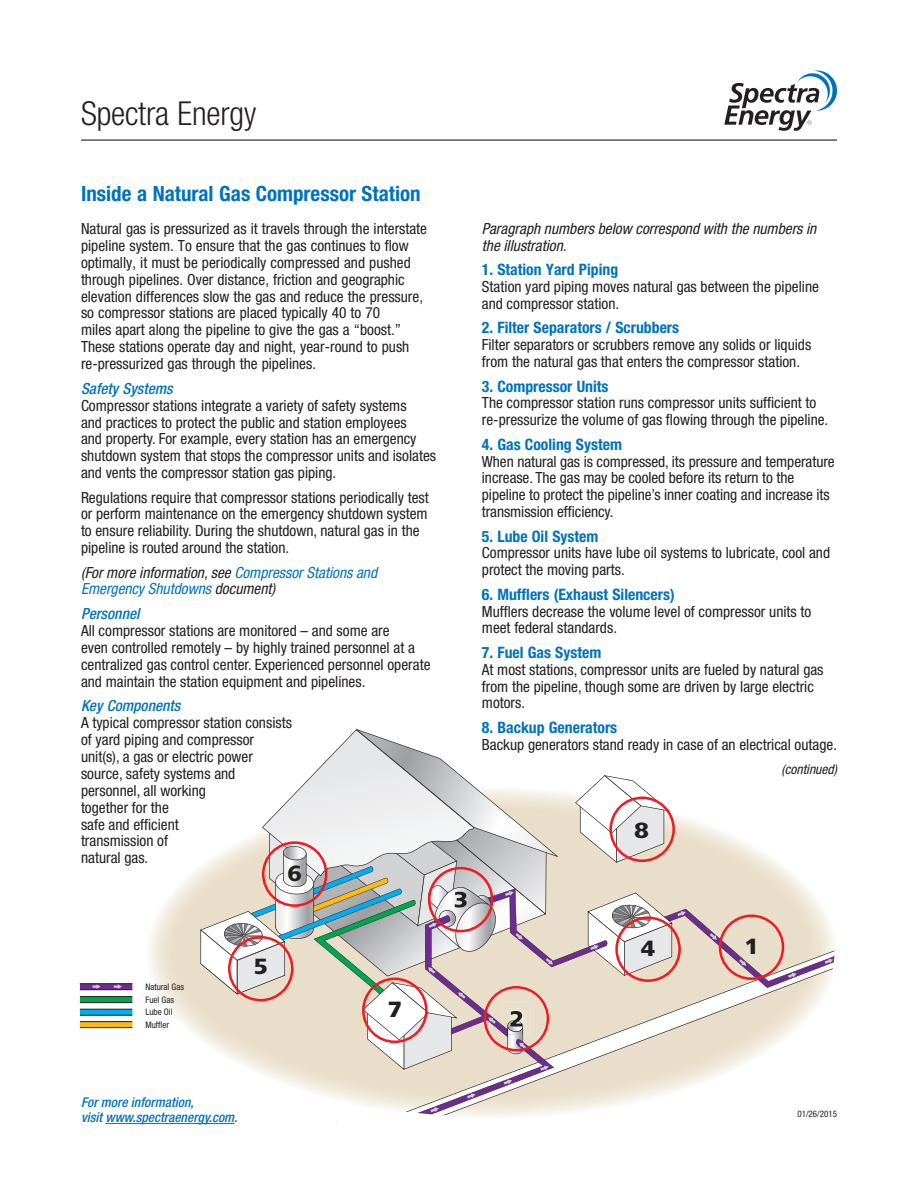
<style>
.page{position:relative;width:918px;height:1188px;background:#fff}
.page>*{position:absolute;margin:0;border:0;box-sizing:border-box;transform-origin:0 0}
.t1{font:300 condensed 33px "Helvetica Neue";letter-spacing:-.005em;color:#231f20}
.t2{font:800 22.95px "Frutiger Next Pro";color:#231f20}
.Head_at_Top{font:700 condensed 21px "Helvetica Neue";color:#0072bc}
.Subhead{font:700 condensed 15.75px "Helvetica Neue";color:#0072bc}
.t3{font:condensed 15.3px/16.8px "Helvetica Neue";color:#231f20}
.t4{font:italic condensed 15.3px/16.8px "Helvetica Neue";color:#0072bc}
.t5{font:italic condensed 15.3px/16.8px "Helvetica Neue";color:#231f20}
.Med_Cond_Obl{font:italic 500 condensed 15.3px "Helvetica Neue";color:#0072bc}
.t6{font:italic 500 condensed 13.5px/15px "Helvetica Neue";color:#0072bc}
.t7{font:italic condensed 13.5px "Helvetica Neue";color:#231f20}
.t8{font:condensed 9px/12.6px "Helvetica Neue";color:#231f20}
.s1{color:#231f20}
</style>
<div class="page">
<svg style="left:200px;top:729px;width:634px;height:394px"></svg>
<div style="left:80px;top:997px;width:52px;height:6px;background:#00a54f"></div>
<hr style="left:80px;top:996px;width:52px;height:1px;background:#231f20">
<hr style="left:80px;top:1002px;width:52px;height:1px;background:#231f20">
<div style="left:80px;top:1009px;width:52px;height:6px;background:#00aeef"></div>
<hr style="left:80px;top:1009px;width:52px;height:1px;background:#231f20">
<hr style="left:80px;top:1015px;width:52px;height:1px;background:#231f20">
<div style="left:80px;top:984px;width:52px;height:6px;background:#6e2c91"></div>
<hr style="left:80px;top:983px;width:52px;height:1px;background:#231f20">
<hr style="left:80px;top:989px;width:52px;height:1px;background:#231f20">
<div style="left:80px;top:1022px;width:52px;height:6px;background:#fcb814"></div>
<hr style="left:80px;top:1021px;width:52px;height:1px;background:#231f20">
<hr style="left:80px;top:1027px;width:52px;height:1px;background:#231f20">
<svg style="left:92px;top:984px;width:9px;height:5px"></svg>
<svg style="left:114px;top:984px;width:8px;height:5px"></svg>
<hr style="left:105px;top:1123px;width:129px;height:1px;background:#0072bc">
<hr style="left:81px;top:140px;width:756px;height:1px;background:#231f20">
<svg style="left:724px;top:70px;width:113px;height:61px"></svg>
<p class="t1" style="left:81px;top:95px;width:177px">Spectra Energy</p>
<p class="Head_at_Top" style="left:81px;top:181px;width:341px">Inside a Natural Gas Compressor Station</p>
<p class="t3" style="left:81px;top:220px;width:348px">Natural gas is pressurized as it travels through the interstate pipeline system. To ensure that the gas continues to flow optimally, it must be periodically compressed and pushed through pipelines. Over distance, friction and geographic elevation differences slow the gas and reduce the pressure, so compressor stations are placed typically 40 to 70<br>miles apart along the pipeline to give the gas a “boost.” These stations operate day and night, year-round to push re-pressurized gas through the pipelines.</p>
<p class="Med_Cond_Obl" style="left:81px;top:379px;width:93px">Safety Systems</p>
<p class="t3" style="left:81px;top:397px;width:357px">Compressor stations integrate a variety of safety systems<br>and practices to protect the public and station employees<br>and property. For example, every station has an emergency shutdown system that stops the compressor units and isolates and vents the compressor station gas piping.</p>
<p class="t3" style="left:81px;top:489px;width:349px">Regulations require that compressor stations periodically test or perform maintenance on the emergency shutdown system to ensure reliability. During the shutdown, natural gas in the pipeline is routed around the station.</p>
<p class="t4" style="left:81px;top:564px;width:298px"><span class="s1">(For more information, see</span> Compressor Stations and<br>Emergency Shutdowns <span class="s1">document)</span></p>
<p class="Med_Cond_Obl" style="left:81px;top:605px;width:60px">Personnel</p>
<p class="t3" style="left:81px;top:622px;width:351px">All compressor stations are monitored – and some are<br>even controlled remotely – by highly trained personnel at a centralized gas control center. Experienced personnel operate and maintain the station equipment and pipelines.</p>
<p class="Med_Cond_Obl" style="left:81px;top:697px;width:101px">Key Components</p>
<p class="t3" style="left:81px;top:714px;width:212px">A typical compressor station consists of yard piping and compressor unit(s), a gas or electric power source, safety systems and personnel, all working<br>together for the<br>safe and efficient<br>transmission of<br>natural gas.</p>
<p class="t2" style="left:288px;top:860px;width:16px">6</p>
<p class="t8" style="left:145px;top:980px;width:40px">Natural Gas<br>Fuel Gas<br>Lube Oil<br>Muffler</p>
<p class="t2" style="left:254px;top:953px;width:16px">5</p>
<p class="t6" style="left:81px;top:1095px;width:158px">For more information,<br>visit www.spectraenergy.com.</p>
<p class="t2" style="left:388px;top:996px;width:16px">7</p>
<p class="t5" style="left:482px;top:220px;width:336px">Paragraph numbers below correspond with the numbers in the illustration.</p>
<p class="Subhead" style="left:482px;top:260px;width:138px">1. Station Yard Piping</p>
<p class="t3" style="left:482px;top:278px;width:339px">Station yard piping moves natural gas between the pipeline and compressor station.</p>
<p class="Subhead" style="left:482px;top:318px;width:199px">2. Filter Separators / Scrubbers</p>
<p class="t3" style="left:482px;top:336px;width:331px">Filter separators or scrubbers remove any solids or liquids from the natural gas that enters the compressor station.</p>
<p class="Subhead" style="left:482px;top:376px;width:128px">3. Compressor Units</p>
<p class="t3" style="left:482px;top:395px;width:348px">The compressor station runs compressor units sufficient to re‑pressurize the volume of gas flowing through the pipeline.</p>
<p class="Subhead" style="left:482px;top:435px;width:142px">4. Gas Cooling System</p>
<p class="t3" style="left:482px;top:453px;width:354px">When natural gas is compressed, its pressure and temperature increase. The gas may be cooled before its return to the pipeline to protect the pipeline’s inner coating and increase its transmission efficiency.</p>
<p class="Subhead" style="left:482px;top:526px;width:118px">5. Lube Oil System</p>
<p class="t3" style="left:482px;top:545px;width:350px">Compressor units have lube oil systems to lubricate, cool and protect the moving parts.</p>
<p class="Subhead" style="left:482px;top:585px;width:194px">6. Mufflers (Exhaust Silencers)</p>
<p class="t3" style="left:482px;top:603px;width:331px">Mufflers decrease the volume level of compressor units to meet federal standards.</p>
<p class="Subhead" style="left:482px;top:643px;width:121px">7. Fuel Gas System</p>
<p class="t3" style="left:482px;top:661px;width:343px">At most stations, compressor units are fueled by natural gas from the pipeline, though some are driven by large electric motors.</p>
<p class="Subhead" style="left:482px;top:718px;width:137px">8. Backup Generators</p>
<p class="t3" style="left:482px;top:736px;width:357px">Backup generators stand ready in case of an electrical outage.</p>
<p class="t2" style="left:635px;top:817px;width:16px">8</p>
<p class="t2" style="left:641px;top:935px;width:16px">4</p>
<p class="t7" style="left:782px;top:762px;width:57px">(continued)</p>
<p class="t2" style="left:744px;top:933px;width:16px">1</p>
<p class="t8" style="left:797px;top:1108px;width:41px">01/26/2015</p>
</div>
